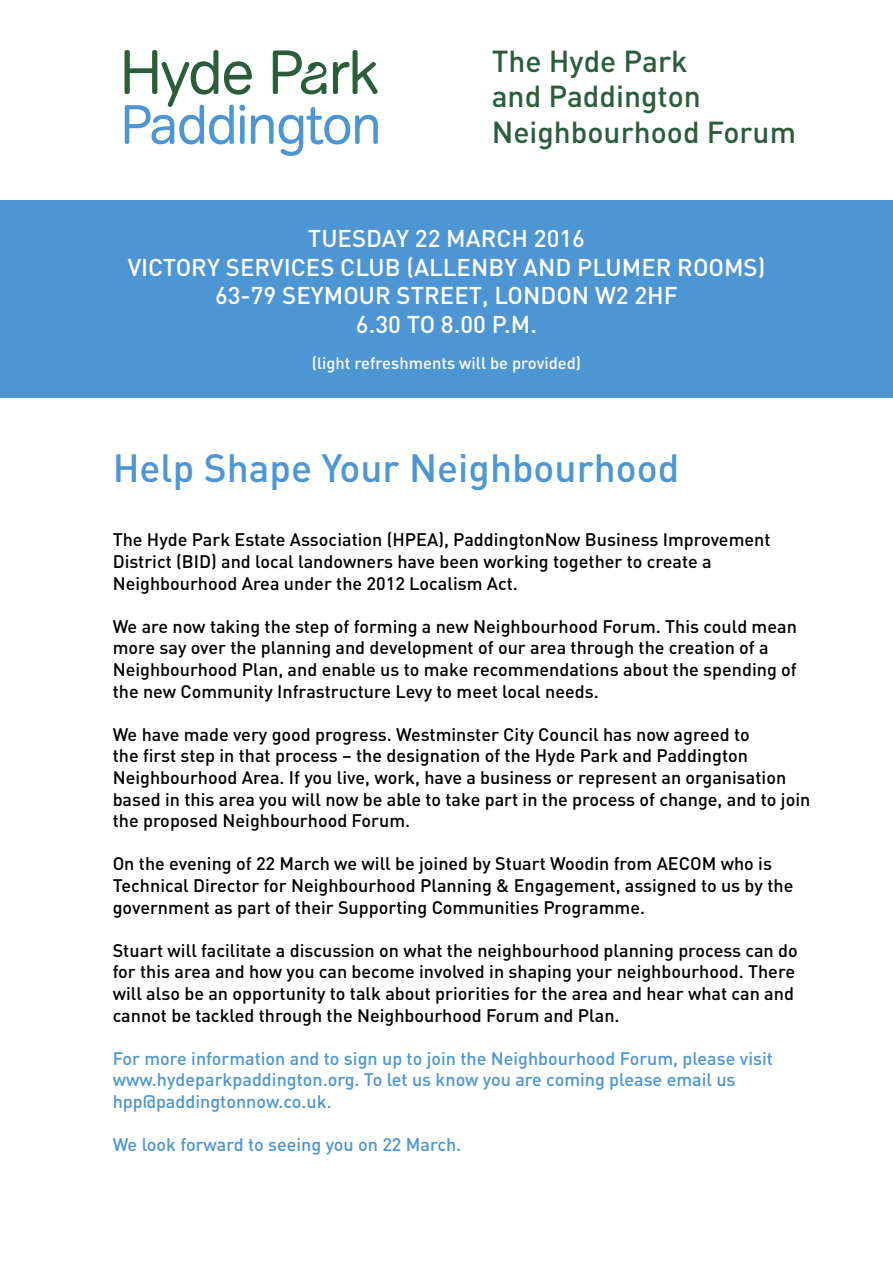
<style>
.page{position:relative;width:893px;height:1263px;background:#fff}
.page>*{position:absolute;margin:0;border:0;box-sizing:border-box;transform-origin:0 0}
.t1{font:500 39px "DIN";color:#4e96d3}
.t2{font:500 30px "DIN";color:#2c5d3b}
.t3{font:500 24px "DIN";color:#fff}
.t4{font:500 18px/21.6px "DIN";color:#000}
.t5{font:500 18px/21.6px "DIN";color:#4e96d3}
.t6{font:500 16.5px "DIN";color:#fff}
</style>
<div class="page">
<div style="left:0;top:201px;width:893px;height:197px;background:#4e96d3"></div>
<svg style="left:125px;top:50px;width:253px;height:106px"></svg>
<p class="t2" style="left:492px;top:42px;width:197px">The Hyde Park</p>
<p class="t2" style="left:492px;top:77px;width:211px">and Paddington</p>
<p class="t2" style="left:492px;top:113px;width:306px">Neighbourhood Forum</p>
<p class="t3" style="left:308px;top:223px;width:279px">TUESDAY 22 MARCH 2016</p>
<p class="t3" style="left:128px;top:252px;width:639px">VICTORY SERVICES CLUB (ALLENBY AND PLUMER ROOMS)</p>
<p class="t3" style="left:215px;top:280px;width:464px">63-79 SEYMOUR STREET, LONDON W2 2HF</p>
<p class="t3" style="left:356px;top:309px;width:183px">6.30 TO 8.00 P.M.</p>
<p class="t6" style="left:312px;top:352px;width:271px">(light refreshments will be provided)</p>
<p class="t1" style="left:113px;top:443px;width:568px">Help Shape Your Neighbourhood</p>
<p class="t4" style="left:113px;top:528px;width:659px">The Hyde Park Estate Association (HPEA), PaddingtonNow Business Improvement<br>District (BID) and local landowners have been working together to create a<br>Neighbourhood Area under the 2012 Localism Act.</p>
<p class="t4" style="left:113px;top:615px;width:686px">We are now taking the step of forming a new Neighbourhood Forum. This could mean more say over the planning and development of our area through the creation of a Neighbourhood Plan, and enable us to make recommendations about the spending of the new Community Infrastructure Levy to meet local needs.</p>
<p class="t4" style="left:113px;top:723px;width:699px">We have made very good progress. Westminster City Council has now agreed to<br>the first step in that process – the designation of the Hyde Park and Paddington Neighbourhood Area. If you live, work, have a business or represent an organisation based in this area you will now be able to take part in the process of change, and to join the proposed Neighbourhood Forum.</p>
<p class="t4" style="left:113px;top:852px;width:682px">On the evening of 22 March we will be joined by Stuart Woodin from AECOM who is<br>Technical Director for Neighbourhood Planning &amp; Engagement, assigned to us by the government as part of their Supporting Communities Programme.</p>
<p class="t4" style="left:113px;top:939px;width:687px">Stuart will facilitate a discussion on what the neighbourhood planning process can do for this area and how you can become involved in shaping your neighbourhood. There will also be an opportunity to talk about priorities for the area and hear what can and cannot be tackled through the Neighbourhood Forum and Plan.</p>
<p class="t5" style="left:113px;top:1047px;width:662px">For more information and to sign up to join the Neighbourhood Forum, please visit www.hydeparkpaddington.org. To let us know you are coming please email us</p>
<p class="t5" style="left:113px;top:1090px;width:221px">hpp@paddingtonnow.co.uk.</p>
<p class="t5" style="left:113px;top:1133px;width:350px">We look forward to seeing you on 22 March.</p>
</div>
